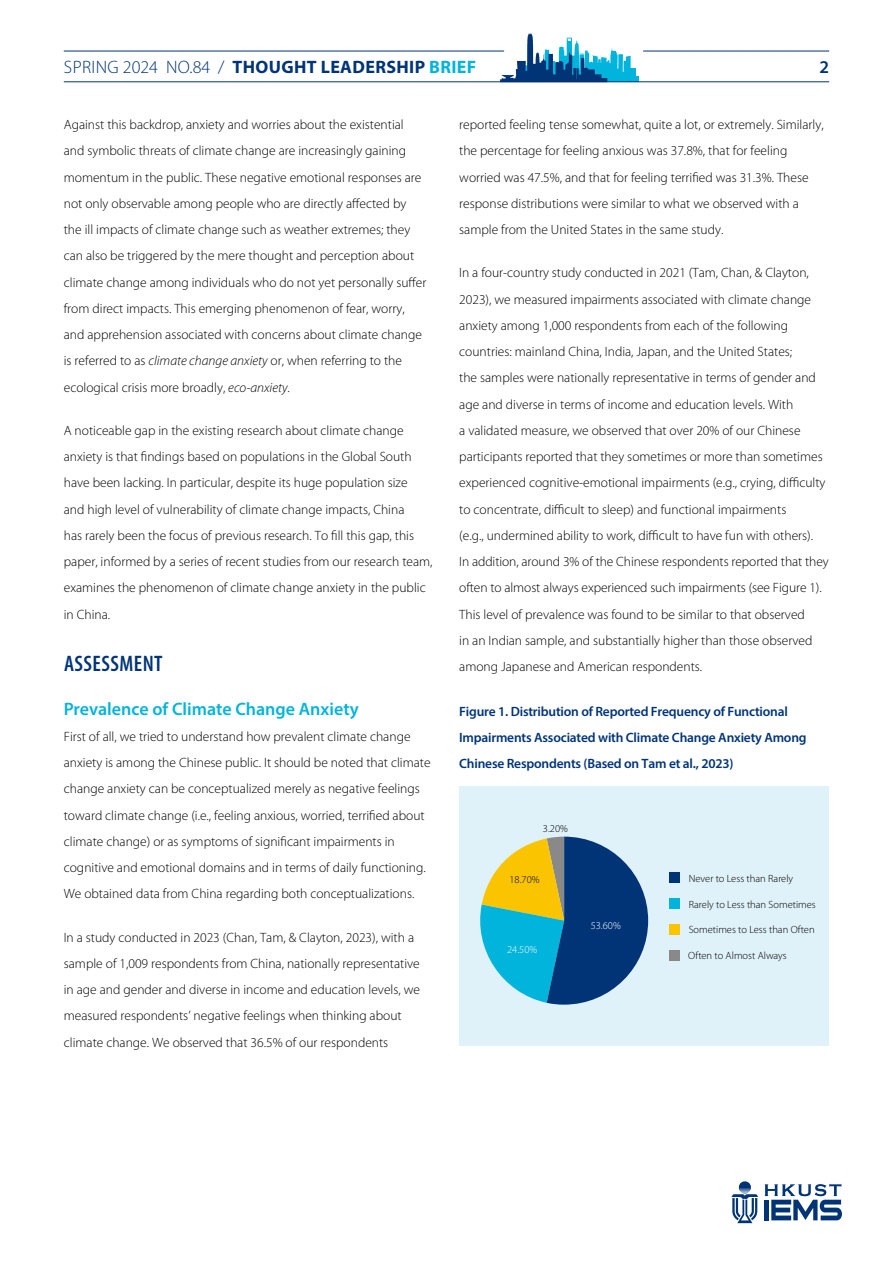
<style>
.page{position:relative;width:893px;height:1263px;background:#fff}
.page>*{position:absolute;margin:0;border:0;box-sizing:border-box;transform-origin:0 0}
.t1{font:600 condensed 22.5px "Myriad Pro";letter-spacing:.02em;color:#003477}
.t2{font:700 18px "Myriad Pro";letter-spacing:.02em;color:#003477}
.t3{font:600 18px "Myriad Pro";color:#00b4dc}
.t4{font:600 18px "Myriad Pro";color:#003477}
.t5{font:300 13.5px/26.2px "Myriad Pro";color:#000}
.t6{font:600 13.5px/26.2px "Myriad Pro";letter-spacing:-.015em;color:#003477}
.t7{font:300 10.5px "Myriad Pro";color:#000}
.t8{font:300 10.5px "Myriad Pro";color:#fff}
.s1{font-weight:300}
.s2{color:#00b4dc}
.s3{font-style:italic}
</style>
<div class="page">
<svg style="left:765px;top:1184px;width:77px;height:36px"></svg>
<svg style="left:731px;top:1181px;width:27px;height:42px"></svg>
<hr style="left:64px;top:51px;width:440px;height:1px;background:#003477">
<hr style="left:643px;top:51px;width:186px;height:1px;background:#003477">
<div style="left:626px;top:68px;width:10px;height:14px;background:#00b4dc"></div>
<div style="left:629px;top:76px;width:10px;height:6px;background:#00b4dc"></div>
<svg style="left:500px;top:33px;width:131px;height:48px"></svg>
<hr style="left:64px;top:81px;width:765px;height:1px;background:#003477">
<div style="left:459px;top:787px;width:370px;height:259px;background:#dff1f9"></div>
<div style="left:669px;top:950px;width:11px;height:10px;background:#898989"></div>
<div style="left:669px;top:898px;width:11px;height:11px;background:#00b4dc"></div>
<div style="left:669px;top:872px;width:11px;height:11px;background:#003477"></div>
<div style="left:669px;top:924px;width:11px;height:10px;background:#fbc400"></div>
<svg style="left:480px;top:837px;width:168px;height:168px"></svg>
<h2 class="t2" style="left:64px;top:57px;width:414px"><span class="s1">SPRING 2024 NO.84 /</span> THOUGHT LEADERSHIP <span class="s2">BRIEF</span></h2>
<h2 class="t4" style="left:819px;top:56px;width:11px">2</h2>
<p class="t5" style="left:64px;top:112px;width:364px">Against this backdrop, anxiety and worries about the existential and symbolic threats of climate change are increasingly gaining momentum in the public. These negative emotional responses are not only observable among people who are directly affected by the ill impacts of climate change such as weather extremes; they can also be triggered by the mere thought and perception about climate change among individuals who do not yet personally suffer from direct impacts. This emerging phenomenon of fear, worry, and apprehension associated with concerns about climate change is referred to as <span class="s3">climate change anxiety</span> or, when referring to the ecological crisis more broadly, <span class="s3">eco-anxiety</span>.</p>
<p class="t5" style="left:64px;top:417px;width:370px">A noticeable gap in the existing research about climate change anxiety is that findings based on populations in the Global South have been lacking. In particular, despite its huge population size<br>and high level of vulnerability of climate change impacts, China<br>has rarely been the focus of previous research. To fill this gap, this paper, informed by a series of recent studies from our research team, examines the phenomenon of climate change anxiety in the public in China.</p>
<h1 class="t1" style="left:64px;top:651px;width:100px">ASSESSMENT</h1>
<h2 class="t3" style="left:64px;top:697px;width:297px">Prevalence of Climate Change Anxiety</h2>
<p class="t5" style="left:64px;top:723px;width:368px">First of all, we tried to understand how prevalent climate change anxiety is among the Chinese public. It should be noted that climate change anxiety can be conceptualized merely as negative feelings toward climate change (i.e., feeling anxious, worried, terrified about climate change) or as symptoms of significant impairments in cognitive and emotional domains and in terms of daily functioning.<br>We obtained data from China regarding both conceptualizations.</p>
<p class="t5" style="left:64px;top:924px;width:358px">In a study conducted in 2023 (Chan, Tam, &amp; Clayton, 2023), with a sample of 1,009 respondents from China, nationally representative in age and gender and diverse in income and education levels, we measured respondents’ negative feelings when thinking about climate change. We observed that 36.5% of our respondents</p>
<p class="t5" style="left:459px;top:112px;width:366px">reported feeling tense somewhat, quite a lot, or extremely. Similarly, the percentage for feeling anxious was 37.8%, that for feeling worried was 47.5%, and that for feeling terrified was 31.3%. These response distributions were similar to what we observed with a sample from the United States in the same study.</p>
<p class="t5" style="left:459px;top:260px;width:371px">In a four-country study conducted in 2021 (Tam, Chan, &amp; Clayton, 2023), we measured impairments associated with climate change anxiety among 1,000 respondents from each of the following countries: mainland China, India, Japan, and the United States;<br>the samples were nationally representative in terms of gender and age and diverse in terms of income and education levels. With<br>a validated measure, we observed that over 20% of our Chinese participants reported that they sometimes or more than sometimes experienced cognitive-emotional impairments (e.g., crying, difficulty to concentrate, difficult to sleep) and functional impairments<br>(e.g., undermined ability to work, difficult to have fun with others).<br>In addition, around 3% of the Chinese respondents reported that they often to almost always experienced such impairments (see Figure 1).<br>This level of prevalence was found to be similar to that observed<br>in an Indian sample, and substantially higher than those observed among Japanese and American respondents.</p>
<p class="t6" style="left:459px;top:698px;width:349px">Figure 1. Distribution of Reported Frequency of Functional<br>Impairments Associated with Climate Change Anxiety Among<br>Chinese Respondents (Based on Tam et al., 2023)</p>
<p class="t7" style="left:543px;top:823px;width:26px">3.20%</p>
<p class="t7" style="left:509px;top:873px;width:32px">18.70%</p>
<p class="t8" style="left:507px;top:943px;width:32px">24.50%</p>
<p class="t8" style="left:591px;top:920px;width:32px">53.60%</p>
<p class="t7" style="left:689px;top:872px;width:106px">Never to Less than Rarely</p>
<p class="t7" style="left:689px;top:898px;width:129px">Rarely to Less than Sometimes</p>
<p class="t7" style="left:689px;top:924px;width:127px">Sometimes to Less than Often</p>
<p class="t7" style="left:688px;top:950px;width:100px">Often to Almost Always</p>
</div>
